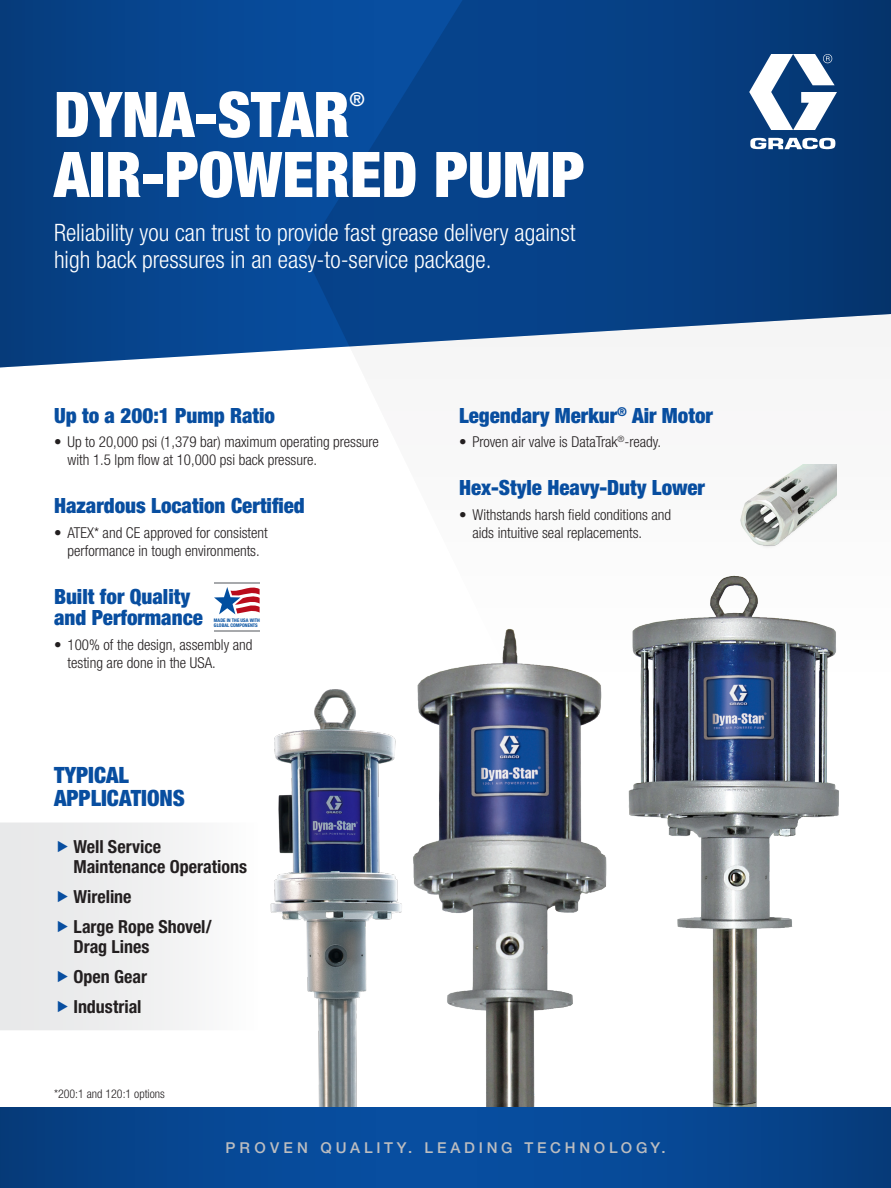
<style>
.page{position:relative;width:891px;height:1188px;background:#fff}
.page>*{position:absolute;margin:0;border:0;box-sizing:border-box;transform-origin:0 0}
.t1{font:900 condensed 63px "Helvetica Neue LTW1 G";color:#fff}
.Subheader{font:300 condensed 24px/27px "Helvetica Neue LTW1 G";color:#fff}
.t2{font:900 condensed 22.5px "Helvetica Neue LTW1 G";color:#084ea0}
.t3{font:900 condensed 21px/21px "Helvetica Neue LTW1 G";color:#084ea0}
.t4{font:500 condensed 19.2px "Helvetica Neue LTW1 G";color:#fff}
.t5{font:700 condensed 18px/19.5px "Helvetica Neue LTW1 G";color:#231f20}
.t6{font:300 condensed 15px/18px "Helvetica Neue LTW1 G";color:#231f20}
.t7{font:500 15px "Helvetica Neue LTW1 G";letter-spacing:.25em;color:#bcbdc0}
.t8{font:300 condensed 12px "Helvetica Neue LTW1 G";color:#231f20}
.t9{font:700 condensed 4.95px/5.1px "Helvetica Neue LT Std";color:#004ea0}
</style>
<div class="page">
<img style="left:628px;top:700px;width:211px;height:407px">
<img style="left:274px;top:689px;width:128px;height:418px">
<img style="left:413px;top:700px;width:194px;height:407px">
<svg style="left:0;top:0;width:340px;height:368px;background:#0e4a90"></svg>
<svg style="left:349px;top:575px;width:487px;height:125px"></svg>
<svg style="left:0;top:823px;width:335px;height:207px;fill:#efeff0"></svg>
<svg style="left:0;top:1107px;width:891px;height:81px;background:#064692"></svg>
<hr style="left:214px;top:582px;width:46px;height:2px;background:#a7a9ac">
<hr style="left:214px;top:630px;width:46px;height:2px;background:#a7a9ac">
<svg style="left:214px;top:587px;width:46px;height:27px"></svg>
<img style="left:740px;top:464px;width:97px;height:84px">
<svg style="left:305px;top:0;width:586px;height:347px;background:#11488a"></svg>
<svg style="left:749px;top:54px;width:88px;height:106px"></svg>
<svg style="left:58px;top:841px;width:30px;height:13px"></svg>
<svg style="left:58px;top:891px;width:30px;height:13px"></svg>
<svg style="left:58px;top:921px;width:30px;height:13px"></svg>
<svg style="left:58px;top:971px;width:30px;height:13px"></svg>
<svg style="left:58px;top:1001px;width:30px;height:13px"></svg>
<p class="t1" style="left:54px;top:77px;width:297px">DYNA-STAR</p>
<p class="t4" style="left:350px;top:87px;width:17px">®</p>
<p class="t1" style="left:54px;top:137px;width:532px">AIR-POWERED PUMP</p>
<p class="Subheader" style="left:54px;top:219px;width:523px">Reliability you can trust to provide fast grease delivery against high back pressures in an easy-to-service package.</p>
<p class="t3" style="left:54px;top:405px;width:223px">Up to a 200:1 Pump Ratio</p>
<p class="t6" style="left:68px;top:433px;width:313px;text-indent:-14px">• Up to 20,000 psi (1,379 bar) maximum operating pressure with 1.5 lpm flow at 10,000 psi back pressure.</p>
<p class="t3" style="left:54px;top:495px;width:252px">Hazardous Location Certified</p>
<p class="t6" style="left:54px;top:524px;width:215px;text-align:center">• ATEX* and CE approved for consistent performance in tough environments.</p>
<p class="t3" style="left:54px;top:586px;width:150px">Built for Quality and Performance</p>
<p class="t6" style="left:68px;top:636px;width:187px;text-indent:-14px">• 100% of the design, assembly and testing are done in the USA.</p>
<p class="t9" style="left:214px;top:617px;width:47px">MADE IN THE USA WITH<br>GLOBAL COMPONENTS</p>
<p class="t2" style="left:54px;top:762px;width:77px">TYPICAL</p>
<p class="t2" style="left:54px;top:784px;width:133px">APPLICATIONS</p>
<p class="t5" style="left:74px;top:837px;width:175px">Well Service<br>Maintenance Operations</p>
<p class="t5" style="left:74px;top:887px;width:60px">Wireline</p>
<p class="t5" style="left:74px;top:917px;width:140px">Large Rope Shovel/<br>Drag Lines</p>
<p class="t5" style="left:74px;top:967px;width:75px">Open Gear</p>
<p class="t5" style="left:74px;top:997px;width:70px">Industrial</p>
<p class="t8" style="left:54px;top:1087px;width:112px">*200:1 and 120:1 options</p>
<p class="t3" style="left:459px;top:405px;width:255px">Legendary Merkur<sup>®</sup> Air Motor</p>
<p class="t6" style="left:459px;top:433px;width:204px">• Proven air valve is DataTrak<sup>®</sup>-ready.</p>
<p class="t3" style="left:459px;top:477px;width:248px">Hex-Style Heavy-Duty Lower</p>
<p class="t6" style="left:472px;top:506px;width:200px;text-indent:-14px">• Withstands harsh field conditions and aids intuitive seal replacements.</p>
<p class="t7" style="left:225px;top:1138px;width:442px">PROVEN QUALITY. LEADING TECHNOLOGY.</p>
</div>
